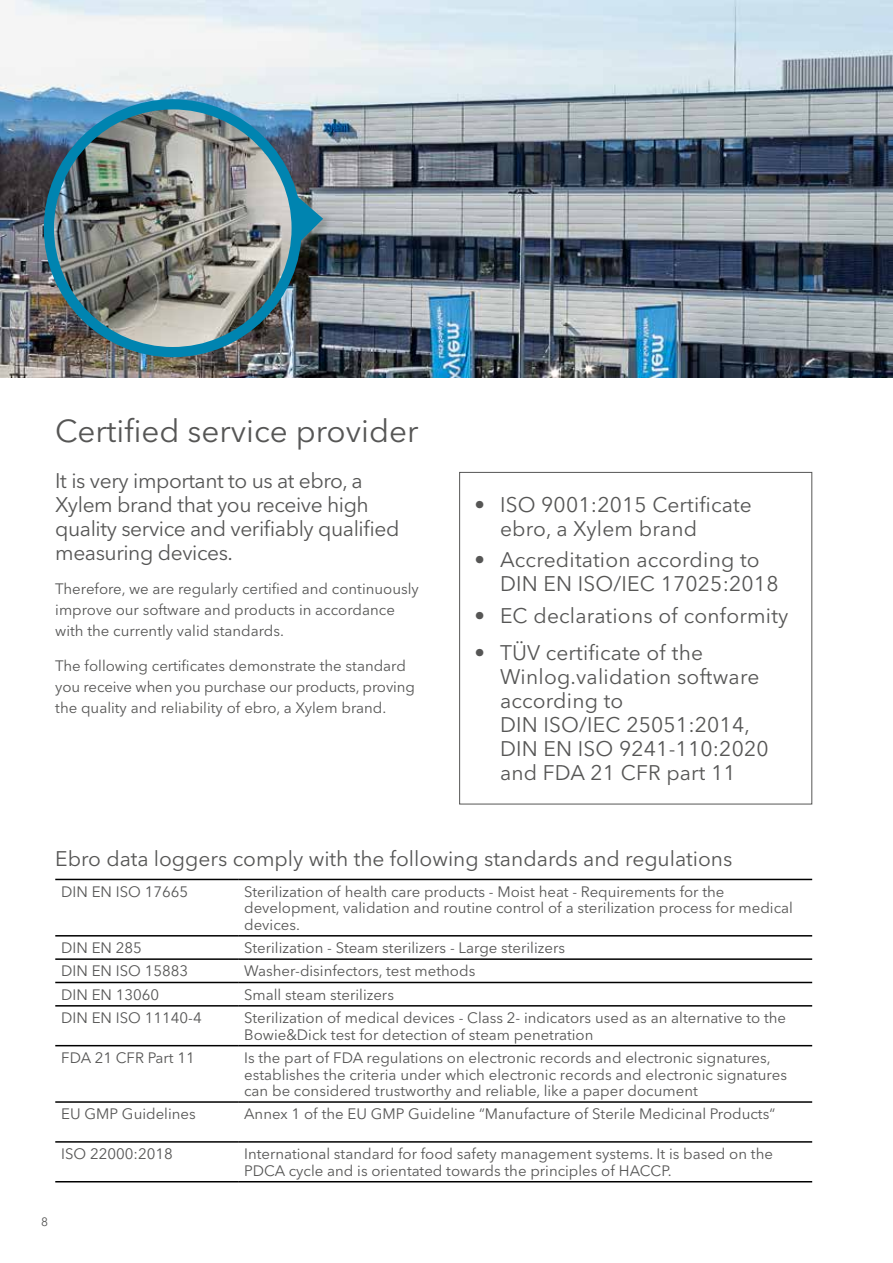
<style>
.page{position:relative;width:893px;height:1263px;background:#fff}
.page>*{position:absolute;margin:0;border:0;box-sizing:border-box;transform-origin:0 0}
.t1{font:31.5px "Avenir Next LT Pro";color:#565655}
.t2{font:21px/24px "Avenir Next LT Pro";color:#565655}
.t3{font:21px/24px "Avenir Next LT Pro";letter-spacing:-.02em;color:#565655}
.t4{font:15px/16.5px "Avenir Next LT Pro";color:#565655}
.t5{font:12px "Avenir Next LT Pro";color:#565655}
</style>
<div class="page">
<img style="left:0;top:0;width:893px;height:377px">
<div style="left:181px;top:97px;width:152px;height:264px;background:#000;opacity:.5"></div>
<div style="left:177px;top:92px;width:154px;height:267px;background:#fff;opacity:.75"></div>
<img style="left:193px;top:100px;width:130px;height:251px">
<img style="left:49px;top:104px;width:248px;height:248px;border-radius:124px">
<div style="left:44px;top:99px;width:258px;height:258px;border:10px solid #0084b0;border-radius:50%"></div>
<div style="left:459px;top:472px;width:353px;height:332px;border:1px solid #565655"></div>
<hr style="left:55px;top:879px;width:183px;height:1px;background:#000">
<hr style="left:238px;top:879px;width:574px;height:1px;background:#000">
<hr style="left:55px;top:935px;width:183px;height:1px;background:#000">
<hr style="left:238px;top:935px;width:574px;height:1px;background:#000">
<hr style="left:55px;top:958px;width:183px;height:2px;background:#000">
<hr style="left:238px;top:958px;width:574px;height:2px;background:#000">
<hr style="left:55px;top:982px;width:183px;height:1px;background:#000">
<hr style="left:238px;top:982px;width:574px;height:1px;background:#000">
<hr style="left:55px;top:1005px;width:183px;height:1px;background:#000">
<hr style="left:238px;top:1005px;width:574px;height:1px;background:#000">
<hr style="left:55px;top:1045px;width:183px;height:1px;background:#000">
<hr style="left:238px;top:1045px;width:574px;height:1px;background:#000">
<hr style="left:55px;top:1101px;width:183px;height:2px;background:#000">
<hr style="left:238px;top:1101px;width:574px;height:2px;background:#000">
<hr style="left:55px;top:1141px;width:183px;height:2px;background:#000">
<hr style="left:238px;top:1141px;width:574px;height:2px;background:#000">
<hr style="left:55px;top:1181px;width:183px;height:1px;background:#000">
<hr style="left:238px;top:1181px;width:574px;height:1px;background:#000">
<h1 class="t1" style="left:55px;top:412px;width:365px">Certified service provider</h1>
<h2 class="t3" style="left:55px;top:469px;width:346px">It is very important to us at ebro, a<br>Xylem brand that you receive high quality service and verifiably qualified measuring devices.</h2>
<p class="t4" style="left:55px;top:579px;width:365px;line-height:21px">Therefore, we are regularly certified and continuously improve our software and products in accordance with the currently valid standards.</p>
<p class="t4" style="left:55px;top:655px;width:361px;line-height:21px">The following certificates demonstrate the standard you receive when you purchase our products, proving the quality and reliability of ebro, a Xylem brand.</p>
<h2 class="t2" style="left:500px;top:493px;width:253px;text-indent:-26px">• ISO 9001:2015 Certificate ebro, a Xylem brand</h2>
<h2 class="t2" style="left:500px;top:548px;width:280px;text-indent:-26px">• Accreditation according to<br>DIN EN ISO/IEC 17025:2018</h2>
<h2 class="t2" style="left:474px;top:603px;width:316px">• EC declarations of conformity</h2>
<h2 class="t2" style="left:500px;top:641px;width:270px;text-indent:-26px">• TÜV certificate of the<br>Winlog.validation software according to<br>DIN ISO/IEC 25051:2014,<br>DIN EN ISO 9241-110:2020 and FDA 21 CFR part 11</h2>
<h2 class="t2" style="left:55px;top:847px;width:679px">Ebro data loggers comply with the following standards and regulations</h2>
<p class="t4" style="left:61px;top:883px;width:128px">DIN EN ISO 17665</p>
<p class="t4" style="left:244px;top:883px;width:550px">Sterilization of health care products - Moist heat - Requirements for the development, validation and routine control of a sterilization process for medical devices.</p>
<p class="t4" style="left:61px;top:940px;width:82px">DIN EN 285</p>
<p class="t4" style="left:244px;top:940px;width:322px">Sterilization - Steam sterilizers - Large sterilizers</p>
<p class="t4" style="left:61px;top:963px;width:128px">DIN EN ISO 15883</p>
<p class="t4" style="left:244px;top:963px;width:233px">Washer-disinfectors, test methods</p>
<p class="t4" style="left:61px;top:986px;width:100px">DIN EN 13060</p>
<p class="t4" style="left:244px;top:986px;width:151px">Small steam sterilizers</p>
<p class="t4" style="left:61px;top:1010px;width:142px">DIN EN ISO 11140-4</p>
<p class="t4" style="left:244px;top:1010px;width:544px">Sterilization of medical devices - Class 2- indicators used as an alternative to the<br>Bowie&amp;Dick test for detection of steam penetration</p>
<p class="t4" style="left:61px;top:1049px;width:135px">FDA 21 CFR Part 11</p>
<p class="t4" style="left:244px;top:1049px;width:544px">Is the part of FDA regulations on electronic records and electronic signatures, establishes the criteria under which electronic records and electronic signatures can be considered trustworthy and reliable, like a paper document</p>
<p class="t4" style="left:61px;top:1106px;width:136px">EU GMP Guidelines</p>
<p class="t4" style="left:244px;top:1106px;width:532px">Annex 1 of the EU GMP Guideline “Manufacture of Sterile Medicinal Products“</p>
<p class="t4" style="left:61px;top:1146px;width:113px">ISO 22000:2018</p>
<p class="t4" style="left:244px;top:1146px;width:530px">International standard for food safety management systems. It is based on the<br>PDCA cycle and is orientated towards the principles of HACCP.</p>
<p class="t5" style="left:41px;top:1214px;width:8px">8</p>
</div>
